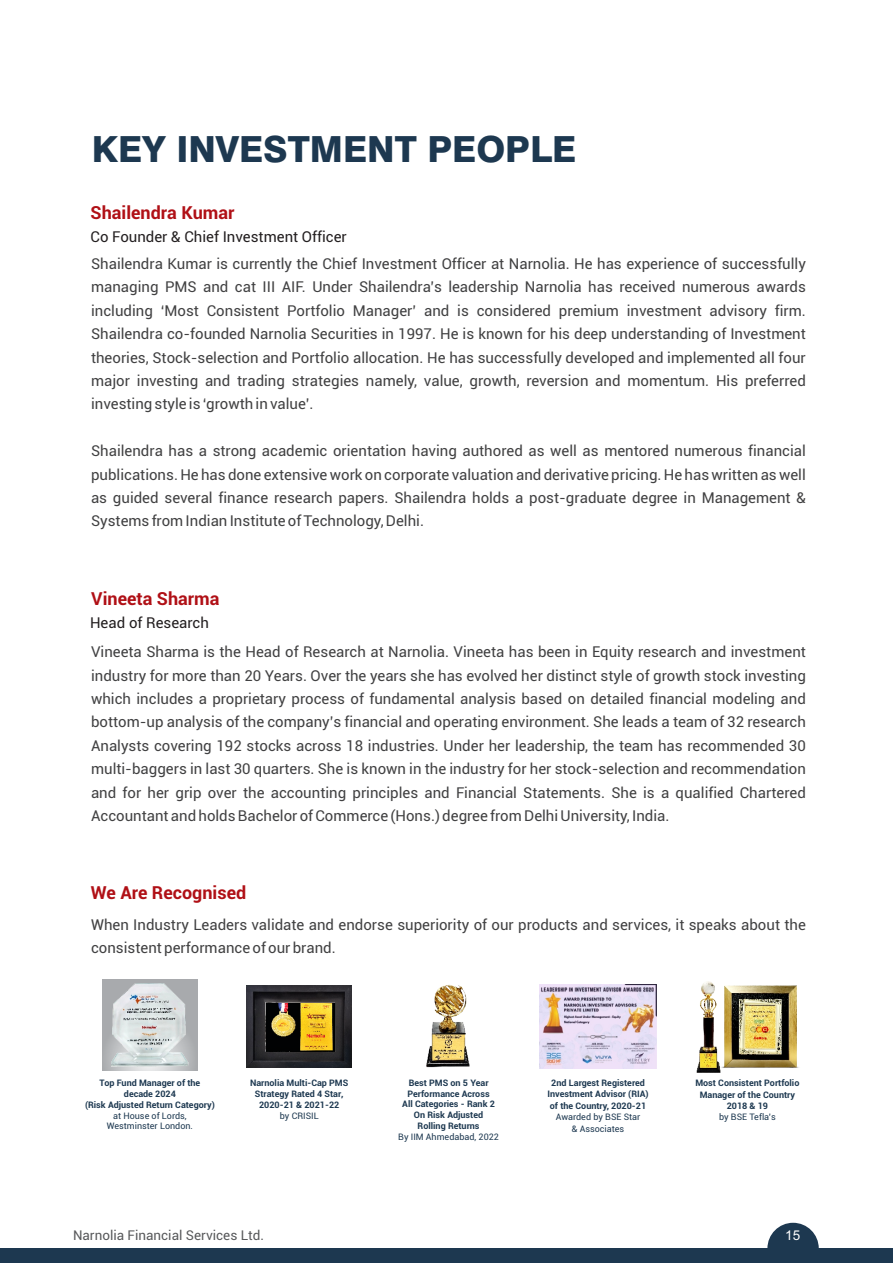
<style>
.page{position:relative;width:893px;height:1263px;background:#fff}
.page>*{position:absolute;margin:0;border:0;box-sizing:border-box;transform-origin:0 0}
.t1{font:800 36px "Swiss 721 BT";color:#1d3850}
.t2{font:700 18px "Roboto";color:#b01016}
.t3{font:15px/23.4px "Roboto";color:#414142;text-align:justify}
.t4{font:15px "Roboto";color:#231f20}
.t5{font:13.5px "Roboto";color:#58595b}
.t6{font:13.5px "Arial";color:#fff}
.t7{font:700 9px/10.8px "Roboto";color:#1d3850;text-align:center}
.t8{font:9px/11.4px "Roboto";color:#1d3850;text-align:center}
</style>
<div class="page">
<div style="left:0;top:1248px;width:893px;height:15px;background:#1d3850"></div>
<svg style="left:767px;top:1223px;width:52px;height:25px"></svg>
<img style="left:723px;top:985px;width:76px;height:83px">
<img style="left:696px;top:981px;width:27px;height:92px">
<img style="left:426px;top:985px;width:44px;height:83px">
<img style="left:247px;top:986px;width:105px;height:81px">
<img style="left:266px;top:1003px;width:69px;height:48px">
<img style="left:539px;top:985px;width:118px;height:83px">
<div style="left:102px;top:979px;width:96px;height:91px;background:#a8aaad"></div>
<img style="left:112px;top:983px;width:76px;height:87px">
<h1 class="t1" style="left:92px;top:134px;width:486px">KEY INVESTMENT PEOPLE</h1>
<p class="t2" style="left:91px;top:206px;width:145px">Shailendra Kumar</p>
<p class="t4" style="left:90px;top:231px;width:258px">Co Founder &amp; Chief Investment Officer</p>
<p class="t3" style="left:91px;top:253px;width:716px">Shailendra Kumar is currently the Chief Investment Officer at Narnolia. He has experience of successfully managing PMS and cat III AIF. Under Shailendra’s leadership Narnolia has received numerous awards including ‘Most Consistent Portfolio Manager’ and is considered premium investment advisory firm.<br>Shailendra co-founded Narnolia Securities in 1997. He is known for his deep understanding of Investment theories, Stock-selection and Portfolio allocation. He has successfully developed and implemented all four major investing and trading strategies namely, value, growth, reversion and momentum. His preferred investing style is ‘growth in value’.</p>
<p class="t3" style="left:91px;top:441px;width:716px">Shailendra has a strong academic orientation having authored as well as mentored numerous financial publications. He has done extensive work on corporate valuation and derivative pricing. He has written as well as guided several finance research papers. Shailendra holds a post-graduate degree in Management &amp; Systems from Indian Institute of Technology, Delhi.</p>
<p class="t2" style="left:91px;top:591px;width:130px">Vineeta Sharma</p>
<p class="t4" style="left:90px;top:616px;width:120px">Head of Research</p>
<p class="t3" style="left:91px;top:642px;width:716px">Vineeta Sharma is the Head of Research at Narnolia. Vineeta has been in Equity research and investment industry for more than 20 Years. Over the years she has evolved her distinct style of growth stock investing which includes a proprietary process of fundamental analysis based on detailed financial modeling and bottom-up analysis of the company’s financial and operating environment. She leads a team of 32 research Analysts covering 192 stocks across 18 industries. Under her leadership, the team has recommended 30 multi-baggers in last 30 quarters. She is known in the industry for her stock-selection and recommendation and for her grip over the accounting principles and Financial Statements. She is a qualified Chartered Accountant and holds Bachelor of Commerce (Hons.) degree from Delhi University, India.</p>
<p class="t2" style="left:91px;top:886px;width:157px">We Are Recognised</p>
<p class="t3" style="left:91px;top:914px;width:716px">When Industry Leaders validate and endorse superiority of our products and services, it speaks about the consistent performance of our brand.</p>
<p class="t7" style="left:85px;top:1078px;width:131px">Top Fund Manager of the decade 2024<br>(Risk Adjusted Return Category)</p>
<p class="t8" style="left:107px;top:1111px;width:88px;line-height:10.8px">at House of Lords,<br>Westminster London.</p>
<p class="t7" style="left:250px;top:1078px;width:100px">Narnolia Multi-Cap PMS<br>Strategy Rated 4 Star,<br>2020-21 &amp; 2021-22</p>
<p class="t8" style="left:280px;top:1110px;width:40px">by CRISIL</p>
<p class="t7" style="left:402px;top:1078px;width:94px">Best PMS on 5 Year<br>Performance Across<br>All Categories - Rank 2<br>On Risk Adjusted<br>Rolling Returns</p>
<p class="t8" style="left:398px;top:1132px;width:102px">By IIM Ahmedabad, 2022</p>
<p class="t7" style="left:547px;top:1078px;width:103px;line-height:11.4px">2nd Largest Registered<br>Investment Advisor (RIA) of the Country, 2020-21</p>
<p class="t8" style="left:556px;top:1112px;width:86px">Awarded by BSE Star &amp; Associates</p>
<p class="t7" style="left:695px;top:1078px;width:106px;line-height:11.4px">Most Consistent Portfolio<br>Manager of the Country<br>2018 &amp; 19</p>
<p class="t8" style="left:719px;top:1112px;width:58px">by BSE Tefla’s</p>
<p class="t5" style="left:73px;top:1230px;width:193px">Narnolia Financial Services Ltd.</p>
<p class="t6" style="left:785px;top:1230px;width:17px">15</p>
</div>
